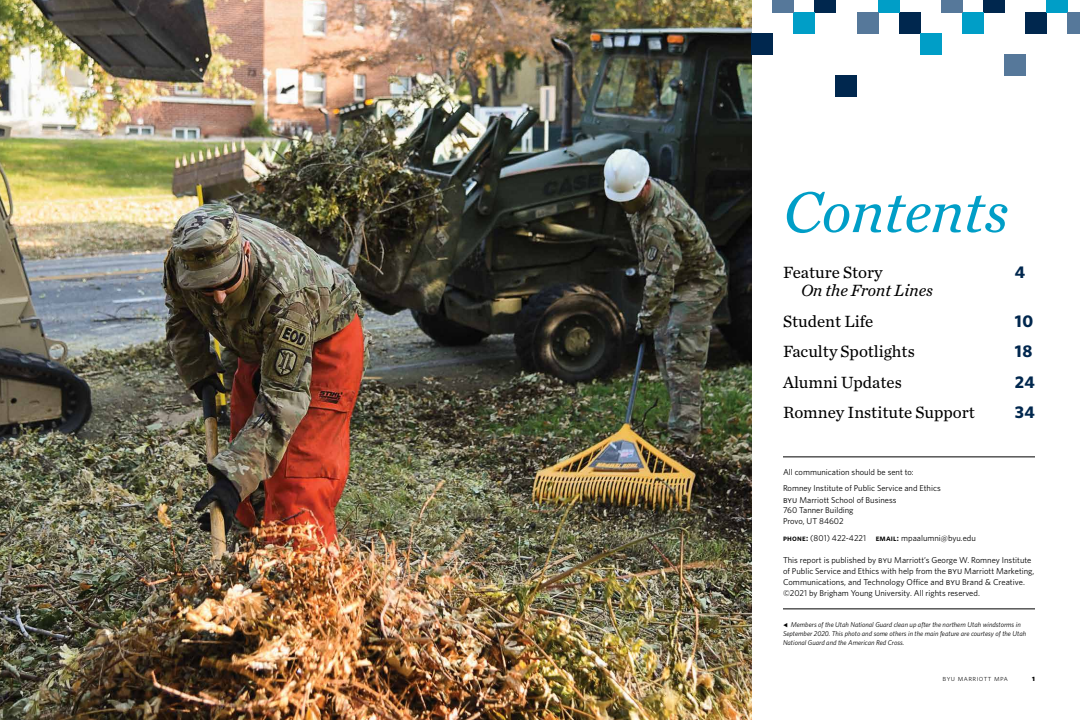
<style>
.page{position:relative;width:1080px;height:720px;background:#fff}
.page>*{position:absolute;margin:0;border:0;box-sizing:border-box;transform-origin:0 0}
.t1{font:italic 60px "Chronicle Text G2";color:#009ec7}
.t2{font:17px "Chronicle Text G2";color:#000}
.t3{font:italic 17px "Chronicle Text G2";color:#000}
.t4{font:700 17px "Whitney";color:#00274e}
.t5{font:8.5px/11px "Whitney";color:#000}
.t6{font:300 8px "Whitney";letter-spacing:.05em;color:#000}
.t7{font:700 8px "Whitney";color:#000}
.t8{font:italic 7px/9px "Whitney";color:#000}
.s1{font-size:9.5px}
.s2{font-weight:600}
.s3{font-size:9.2px}
</style>
<div class="page">
<hr style="left:783px;top:457px;width:252px;height:1px;background:#000">
<hr style="left:783px;top:609px;width:252px;height:1px;background:#000">
<img style="left:0;top:0;width:752px;height:720px">
<div style="left:752px;top:33px;width:21px;height:21px;background:#00274e"></div>
<div style="left:1026px;top:12px;width:21px;height:21px;background:#00274e"></div>
<div style="left:984px;top:0;width:21px;height:12px;background:#00274e"></div>
<div style="left:815px;top:0;width:21px;height:12px;background:#00274e"></div>
<div style="left:899px;top:12px;width:21px;height:21px;background:#00274e"></div>
<div style="left:836px;top:75px;width:21px;height:21px;background:#00274e"></div>
<div style="left:920px;top:33px;width:21px;height:21px;background:#009ec7"></div>
<div style="left:1047px;top:0;width:21px;height:12px;background:#009ec7"></div>
<div style="left:962px;top:12px;width:22px;height:21px;background:#009ec7"></div>
<div style="left:878px;top:0;width:21px;height:12px;background:#009ec7"></div>
<div style="left:794px;top:12px;width:21px;height:21px;background:#009ec7"></div>
<div style="left:1005px;top:54px;width:21px;height:21px;background:#56789a"></div>
<div style="left:941px;top:0;width:21px;height:12px;background:#56789a"></div>
<div style="left:1068px;top:12px;width:12px;height:21px;background:#56789a"></div>
<div style="left:773px;top:0;width:21px;height:12px;background:#56789a"></div>
<div style="left:857px;top:12px;width:21px;height:21px;background:#56789a"></div>
<h1 class="t1" style="left:783px;top:166px;width:227px">Contents</h1>
<h2 class="t2" style="left:783px;top:259px;width:101px">Feature Story</h2>
<h2 class="t4" style="left:1015px;top:261px;width:12px">4</h2>
<h2 class="t3" style="left:801px;top:277px;width:134px">On the Front Lines</h2>
<h2 class="t2" style="left:783px;top:308px;width:92px">Student Life</h2>
<h2 class="t4" style="left:1015px;top:309px;width:20px">10</h2>
<h2 class="t2" style="left:783px;top:339px;width:133px">Faculty Spotlights</h2>
<h2 class="t4" style="left:1015px;top:340px;width:19px">18</h2>
<h2 class="t2" style="left:783px;top:369px;width:120px">Alumni Updates</h2>
<h2 class="t4" style="left:1015px;top:370px;width:21px">24</h2>
<h2 class="t2" style="left:783px;top:400px;width:194px">Romney Institute Support</h2>
<h2 class="t4" style="left:1015px;top:401px;width:22px">34</h2>
<p class="t5" style="left:783px;top:464px;width:159px;line-height:16.5px">All communication should be sent to:<br>Romney Institute of Public Service and Ethics</p>
<p class="t5" style="left:783px;top:494px;width:115px"><span class="s1">byu</span> Marriott School of Business<br>760 Tanner Building<br>Provo, UT 84602</p>
<p class="t5" style="left:783px;top:532px;width:194px"><span class="s2">phone:</span> (801) 422-4221 <span class="s2">email:</span> mpaalumni@byu.edu</p>
<p class="t5" style="left:783px;top:554px;width:253px">This report is published by <span class="s3">byu</span> Marriott’s George W. Romney Institute of Public Service and Ethics with help from the <span class="s1">byu</span> Marriott Marketing, Communications, and Technology Office and <span class="s1">byu</span> Brand &amp; Creative. ©2021 by Brigham Young University. All rights reserved.</p>
<p class="t8" style="left:783px;top:620px;width:245px">▼ Members of the Utah National Guard clean up after the northern Utah windstorms in<br>September 2020. This photo and some others in the main feature are courtesy of the Utah<br>National Guard and the American Red Cross.</p>
<p class="t6" style="left:943px;top:673px;width:67px">byu marriott mpa</p>
<p class="t7" style="left:1032px;top:673px;width:4px">1</p>
</div>
